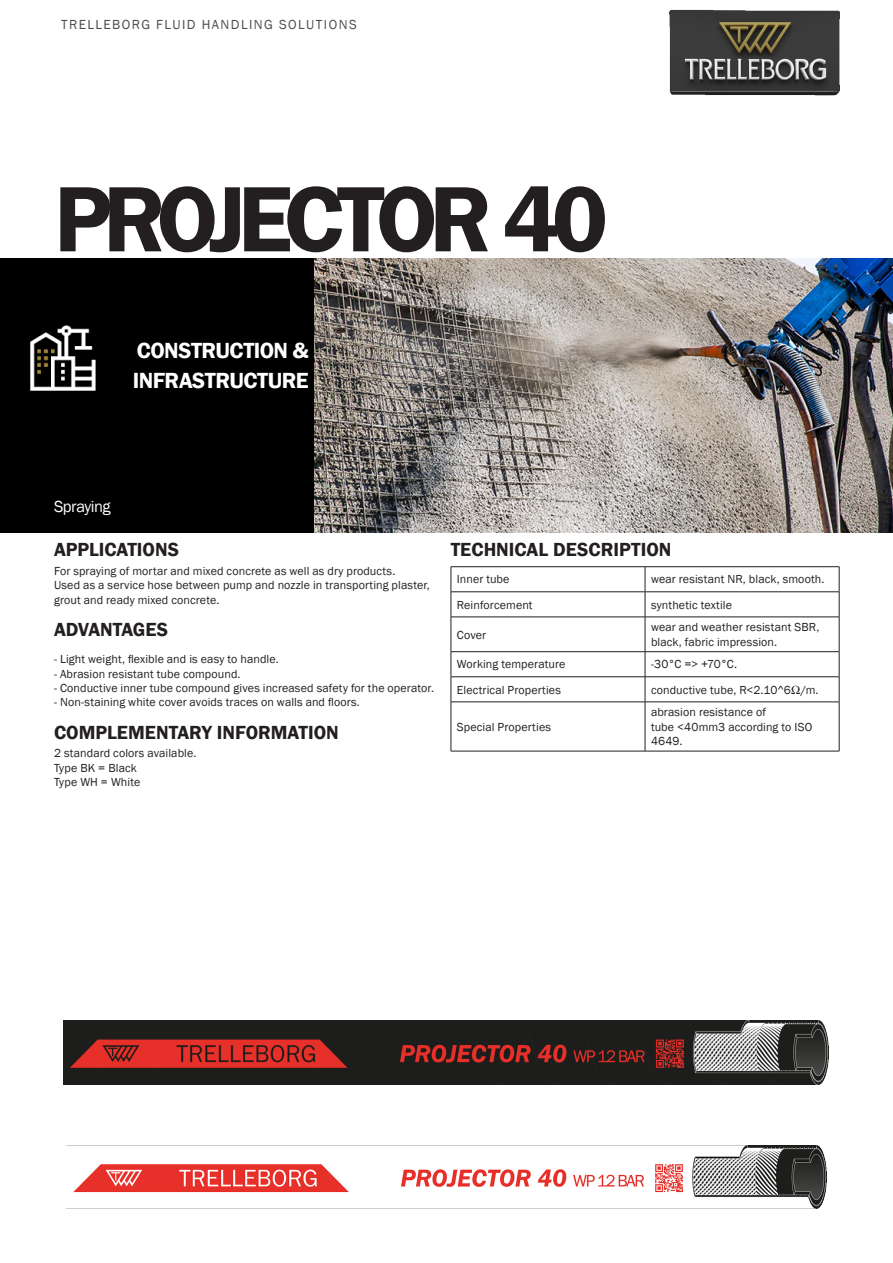
<style>
.page{position:relative;width:893px;height:1263px;background:#fff}
.page>*{position:absolute;margin:0;border:0;box-sizing:border-box;transform-origin:0 0}
._002_PRODUCT_NAME_1{font:600 96px "Franklin Gothic";letter-spacing:-.085em;color:#231f20}
._004_MARKET_SEGMENT{font:600 22.5px/30px "Franklin Gothic";letter-spacing:-.025em;color:#fff}
.Title_Bold{font:600 19.5px "Franklin Gothic";color:#231f20}
._005_APPLICATION{font:16.5px "Franklin Gothic";letter-spacing:-.03em;color:#fff}
.t1{font:13.5px "Franklin Gothic";letter-spacing:.105em;color:#231f20}
.TableBody{font:12px/14.4px "Franklin Gothic";letter-spacing:.01em;color:#231f20}
.Text_8_PT{font:12px/14.4px "Franklin Gothic";letter-spacing:.01em;color:#231f20}
._006_TITRE{font:12px "Franklin Gothic";letter-spacing:.01em;color:#231f20}
</style>
<div class="page">
<div style="left:0;top:258px;width:315px;height:275px;background:#000"></div>
<img style="left:668px;top:9px;width:172px;height:87px">
<hr style="left:451px;top:566px;width:194px;height:1px;background:#231f20">
<hr style="left:645px;top:566px;width:194px;height:1px;background:#231f20">
<hr style="left:451px;top:591px;width:194px;height:1px;background:#231f20">
<svg style="left:451px;top:567px;width:1px;height:50px"></svg>
<hr style="left:645px;top:591px;width:194px;height:1px;background:#231f20">
<svg style="left:645px;top:567px;width:1px;height:50px"></svg>
<svg style="left:839px;top:567px;width:1px;height:50px"></svg>
<hr style="left:451px;top:617px;width:194px;height:1px;background:#231f20">
<hr style="left:451px;top:617px;width:1px;height:34px;background:#231f20">
<hr style="left:645px;top:617px;width:194px;height:1px;background:#231f20">
<hr style="left:645px;top:617px;width:1px;height:34px;background:#231f20">
<hr style="left:839px;top:617px;width:1px;height:34px;background:#231f20">
<hr style="left:451px;top:651px;width:194px;height:1px;background:#231f20">
<hr style="left:645px;top:651px;width:194px;height:1px;background:#231f20">
<hr style="left:451px;top:676px;width:194px;height:1px;background:#231f20">
<svg style="left:451px;top:652px;width:1px;height:50px"></svg>
<hr style="left:645px;top:676px;width:194px;height:1px;background:#231f20">
<svg style="left:645px;top:652px;width:1px;height:50px"></svg>
<svg style="left:839px;top:652px;width:1px;height:50px"></svg>
<hr style="left:451px;top:702px;width:194px;height:1px;background:#231f20">
<hr style="left:451px;top:702px;width:1px;height:49px;background:#231f20">
<hr style="left:645px;top:702px;width:194px;height:1px;background:#231f20">
<hr style="left:645px;top:702px;width:1px;height:49px;background:#231f20">
<hr style="left:839px;top:702px;width:1px;height:49px;background:#231f20">
<hr style="left:451px;top:751px;width:194px;height:1px;background:#231f20">
<hr style="left:645px;top:751px;width:194px;height:1px;background:#231f20">
<img style="left:64px;top:1021px;width:765px;height:63px">
<img style="left:66px;top:1146px;width:761px;height:63px">
<img style="left:315px;top:258px;width:578px;height:275px">
<p class="t1" style="left:61px;top:16px;width:297px">TRELLEBORG FLUID HANDLING SOLUTIONS</p>
<p class="_002_PRODUCT_NAME_1" style="left:54px;top:160px;width:555px">PROJECTOR 40</p>
<p class="_004_MARKET_SEGMENT" style="left:133px;top:335px;width:177px">CONSTRUCTION &amp;<br>INFRASTRUCTURE</p>
<p class="_005_APPLICATION" style="left:54px;top:496px;width:58px">Spraying</p>
<p class="Title_Bold" style="left:54px;top:538px;width:127px">APPLICATIONS</p>
<p class="Text_8_PT" style="left:54px;top:564px;width:377px">For spraying of mortar and mixed concrete as well as dry products.<br>Used as a service hose between pump and nozzle in transporting plaster, grout and ready mixed concrete.</p>
<p class="Title_Bold" style="left:54px;top:617px;width:116px">ADVANTAGES</p>
<p class="_006_TITRE" style="left:54px;top:652px;width:226px">- Light weight, flexible and is easy to handle.</p>
<p class="_006_TITRE" style="left:54px;top:666px;width:188px">- Abrasion resistant tube compound.</p>
<p class="_006_TITRE" style="left:54px;top:680px;width:382px">- Conductive inner tube compound gives increased safety for the operator.</p>
<p class="_006_TITRE" style="left:54px;top:695px;width:307px">- Non-staining white cover avoids traces on walls and floors.</p>
<p class="Title_Bold" style="left:54px;top:720px;width:286px">COMPLEMENTARY INFORMATION</p>
<p class="Text_8_PT" style="left:54px;top:746px;width:144px">2 standard colors available.<br>Type BK = Black<br>Type WH = White</p>
<p class="Title_Bold" style="left:451px;top:538px;width:222px">TECHNICAL DESCRIPTION</p>
<p class="TableBody" style="left:457px;top:572px;width:54px">Inner tube</p>
<p class="TableBody" style="left:651px;top:572px;width:175px">wear resistant NR, black, smooth.</p>
<p class="TableBody" style="left:457px;top:598px;width:77px">Reinforcement</p>
<p class="TableBody" style="left:651px;top:598px;width:82px">synthetic textile</p>
<p class="TableBody" style="left:457px;top:627px;width:31px">Cover</p>
<p class="TableBody" style="left:651px;top:620px;width:170px">wear and weather resistant SBR, black, fabric impression.</p>
<p class="TableBody" style="left:457px;top:657px;width:110px">Working temperature</p>
<p class="TableBody" style="left:651px;top:657px;width:87px">-30°C =&gt; +70°C.</p>
<p class="TableBody" style="left:457px;top:683px;width:106px">Electrical Properties</p>
<p class="TableBody" style="left:651px;top:683px;width:169px">conductive tube, R&lt;2.10^6Ω/m.</p>
<p class="TableBody" style="left:457px;top:720px;width:96px">Special Properties</p>
<p class="TableBody" style="left:651px;top:705px;width:163px">abrasion resistance of<br>tube &lt;40mm3 according to ISO<br>4649.</p>
</div>
